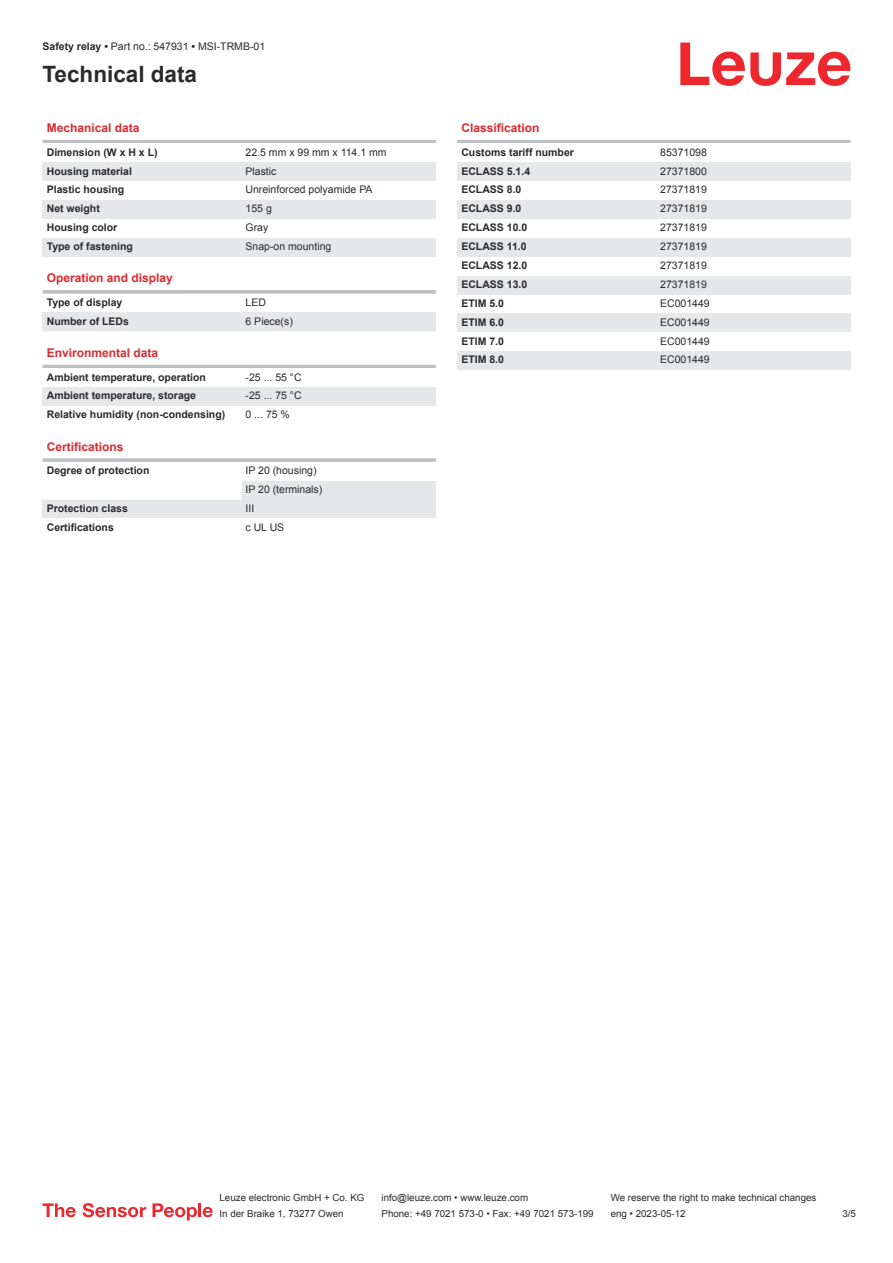
<style>
.page{position:relative;width:893px;height:1263px;background:#fff}
.page>*{position:absolute;margin:0;border:0;box-sizing:border-box;transform-origin:0 0}
.t1{font:700 22.5px "Arial";color:#2b292a}
.t2{font:700 12px "Arial";color:#db2a30}
.t3{font:700 10.5px "Arial";color:#2b292a}
.t4{font:10.5px/18.9px "Arial";color:#2b292a}
.t5{font:9.75px "Arial";color:#2b292a}
.s1{font-weight:700}
</style>
<div class="page">
<svg style="left:680px;top:43px;width:170px;height:43px"></svg>
<hr style="left:43px;top:140px;width:393px;height:3px;background:#bdbfc1">
<div style="left:43px;top:162px;width:199px;height:19px;background:#e6e7e9"></div>
<div style="left:242px;top:162px;width:194px;height:19px;background:#e6e7e9"></div>
<div style="left:43px;top:200px;width:199px;height:19px;background:#e6e7e9"></div>
<div style="left:242px;top:200px;width:194px;height:19px;background:#e6e7e9"></div>
<div style="left:43px;top:238px;width:199px;height:19px;background:#e6e7e9"></div>
<div style="left:242px;top:238px;width:194px;height:19px;background:#e6e7e9"></div>
<svg style="left:43px;top:290px;width:393px;height:4px;background:#c3c5c7"></svg>
<div style="left:43px;top:313px;width:199px;height:18px;background:#e6e7e9"></div>
<div style="left:242px;top:313px;width:194px;height:18px;background:#e6e7e9"></div>
<hr style="left:43px;top:365px;width:393px;height:3px;background:#bdbfc1">
<div style="left:43px;top:387px;width:199px;height:19px;background:#e6e7e9"></div>
<div style="left:242px;top:387px;width:194px;height:19px;background:#e6e7e9"></div>
<hr style="left:43px;top:458px;width:393px;height:4px;background:#c5c7c8">
<div style="left:242px;top:481px;width:194px;height:19px;background:#e6e7e9"></div>
<div style="left:43px;top:500px;width:199px;height:18px;background:#e6e7e9"></div>
<div style="left:242px;top:500px;width:194px;height:18px;background:#e6e7e9"></div>
<hr style="left:457px;top:140px;width:393px;height:3px;background:#bdbfc1">
<div style="left:457px;top:162px;width:200px;height:19px;background:#e6e7e9"></div>
<div style="left:657px;top:162px;width:193px;height:19px;background:#e6e7e9"></div>
<div style="left:457px;top:200px;width:200px;height:19px;background:#e6e7e9"></div>
<div style="left:657px;top:200px;width:193px;height:19px;background:#e6e7e9"></div>
<div style="left:457px;top:238px;width:200px;height:19px;background:#e6e7e9"></div>
<div style="left:657px;top:238px;width:193px;height:19px;background:#e6e7e9"></div>
<div style="left:457px;top:276px;width:200px;height:19px;background:#e6e7e9"></div>
<div style="left:657px;top:276px;width:193px;height:19px;background:#e6e7e9"></div>
<div style="left:457px;top:313px;width:200px;height:19px;background:#e6e7e9"></div>
<div style="left:657px;top:313px;width:193px;height:19px;background:#e6e7e9"></div>
<div style="left:457px;top:351px;width:200px;height:19px;background:#e6e7e9"></div>
<div style="left:657px;top:351px;width:193px;height:19px;background:#e6e7e9"></div>
<svg style="left:43px;top:1203px;width:33px;height:14px"></svg>
<svg style="left:83px;top:1203px;width:63px;height:14px"></svg>
<svg style="left:153px;top:1203px;width:44px;height:17px"></svg>
<hr style="left:198px;top:1203px;width:3px;height:14px;background:#ed272d">
<svg style="left:203px;top:1207px;width:10px;height:10px"></svg>
<p class="t4" style="left:43px;top:38px;width:224px"><span class="s1">Safety relay •</span> Part no.: 547931 <span class="s1">•</span> MSI-TRMB-01</p>
<h1 class="t1" style="left:43px;top:66px;width:156px">Technical data</h1>
<p class="t2" style="left:47px;top:123px;width:94px">Mechanical data</p>
<p class="t3" style="left:47px;top:148px;width:112px">Dimension (W x H x L)</p>
<p class="t4" style="left:246px;top:143px;width:143px">22.5 mm x 99 mm x 114.1 mm</p>
<p class="t3" style="left:47px;top:167px;width:87px">Housing material</p>
<p class="t4" style="left:246px;top:162px;width:32px">Plastic</p>
<p class="t3" style="left:47px;top:186px;width:79px">Plastic housing</p>
<p class="t4" style="left:246px;top:181px;width:129px">Unreinforced polyamide PA</p>
<p class="t3" style="left:47px;top:205px;width:55px">Net weight</p>
<p class="t4" style="left:246px;top:200px;width:28px">155 g</p>
<p class="t3" style="left:47px;top:224px;width:72px">Housing color</p>
<p class="t4" style="left:246px;top:219px;width:24px">Gray</p>
<p class="t3" style="left:47px;top:242px;width:88px">Type of fastening</p>
<p class="t4" style="left:246px;top:238px;width:87px">Snap-on mounting</p>
<p class="t2" style="left:47px;top:274px;width:128px">Operation and display</p>
<p class="t3" style="left:47px;top:298px;width:77px">Type of display</p>
<p class="t4" style="left:246px;top:294px;width:22px">LED</p>
<p class="t3" style="left:47px;top:317px;width:84px">Number of LEDs</p>
<p class="t4" style="left:246px;top:313px;width:49px">6 Piece(s)</p>
<p class="t2" style="left:47px;top:348px;width:113px">Environmental data</p>
<p class="t3" style="left:47px;top:373px;width:161px">Ambient temperature, operation</p>
<p class="t4" style="left:246px;top:368px;width:58px">-25 ... 55 °C</p>
<p class="t3" style="left:47px;top:392px;width:151px">Ambient temperature, storage</p>
<p class="t4" style="left:246px;top:387px;width:58px">-25 ... 75 °C</p>
<p class="t3" style="left:47px;top:411px;width:180px">Relative humidity (non-condensing)</p>
<p class="t4" style="left:246px;top:406px;width:46px">0 ... 75 %</p>
<p class="t2" style="left:47px;top:442px;width:78px">Certifications</p>
<p class="t3" style="left:47px;top:466px;width:104px">Degree of protection</p>
<p class="t4" style="left:246px;top:462px;width:78px">IP 20 (housing)<br>IP 20 (terminals)</p>
<p class="t3" style="left:47px;top:504px;width:83px">Protection class</p>
<p class="t4" style="left:246px;top:500px;width:10px">III</p>
<p class="t3" style="left:47px;top:523px;width:69px">Certifications</p>
<p class="t4" style="left:246px;top:518px;width:40px">c UL US</p>
<p class="t2" style="left:461px;top:123px;width:80px">Classification</p>
<p class="t3" style="left:461px;top:148px;width:114px">Customs tariff number</p>
<p class="t4" style="left:660px;top:143px;width:48px">85371098</p>
<p class="t3" style="left:461px;top:167px;width:70px">ECLASS 5.1.4</p>
<p class="t4" style="left:660px;top:162px;width:48px">27371800</p>
<p class="t3" style="left:461px;top:186px;width:62px">ECLASS 8.0</p>
<p class="t4" style="left:660px;top:181px;width:48px">27371819</p>
<p class="t3" style="left:461px;top:205px;width:62px">ECLASS 9.0</p>
<p class="t4" style="left:660px;top:200px;width:48px">27371819</p>
<p class="t3" style="left:461px;top:224px;width:67px">ECLASS 10.0</p>
<p class="t4" style="left:660px;top:219px;width:48px">27371819</p>
<p class="t3" style="left:461px;top:242px;width:67px">ECLASS 11.0</p>
<p class="t4" style="left:660px;top:238px;width:48px">27371819</p>
<p class="t3" style="left:461px;top:261px;width:67px">ECLASS 12.0</p>
<p class="t4" style="left:660px;top:257px;width:48px">27371819</p>
<p class="t3" style="left:461px;top:280px;width:67px">ECLASS 13.0</p>
<p class="t4" style="left:660px;top:276px;width:48px">27371819</p>
<p class="t3" style="left:461px;top:299px;width:44px">ETIM 5.0</p>
<p class="t4" style="left:660px;top:295px;width:51px">EC001449</p>
<p class="t3" style="left:461px;top:318px;width:44px">ETIM 6.0</p>
<p class="t4" style="left:660px;top:313px;width:51px">EC001449</p>
<p class="t3" style="left:461px;top:337px;width:44px">ETIM 7.0</p>
<p class="t4" style="left:660px;top:332px;width:51px">EC001449</p>
<p class="t3" style="left:461px;top:356px;width:44px">ETIM 8.0</p>
<p class="t4" style="left:660px;top:351px;width:51px">EC001449</p>
<p class="t5" style="left:220px;top:1194px;width:146px">Leuze electronic GmbH + Co. KG</p>
<p class="t5" style="left:381px;top:1194px;width:148px">info@leuze.com • www.leuze.com</p>
<p class="t5" style="left:611px;top:1194px;width:207px">We reserve the right to make technical changes</p>
<p class="t5" style="left:220px;top:1210px;width:126px">In der Braike 1, 73277 Owen</p>
<p class="t5" style="left:381px;top:1210px;width:214px">Phone: +49 7021 573-0 • Fax: +49 7021 573-199</p>
<p class="t5" style="left:611px;top:1210px;width:76px">eng • 2023-05-12</p>
<p class="t5" style="left:842px;top:1210px;width:15px">3 /5</p>
</div>
